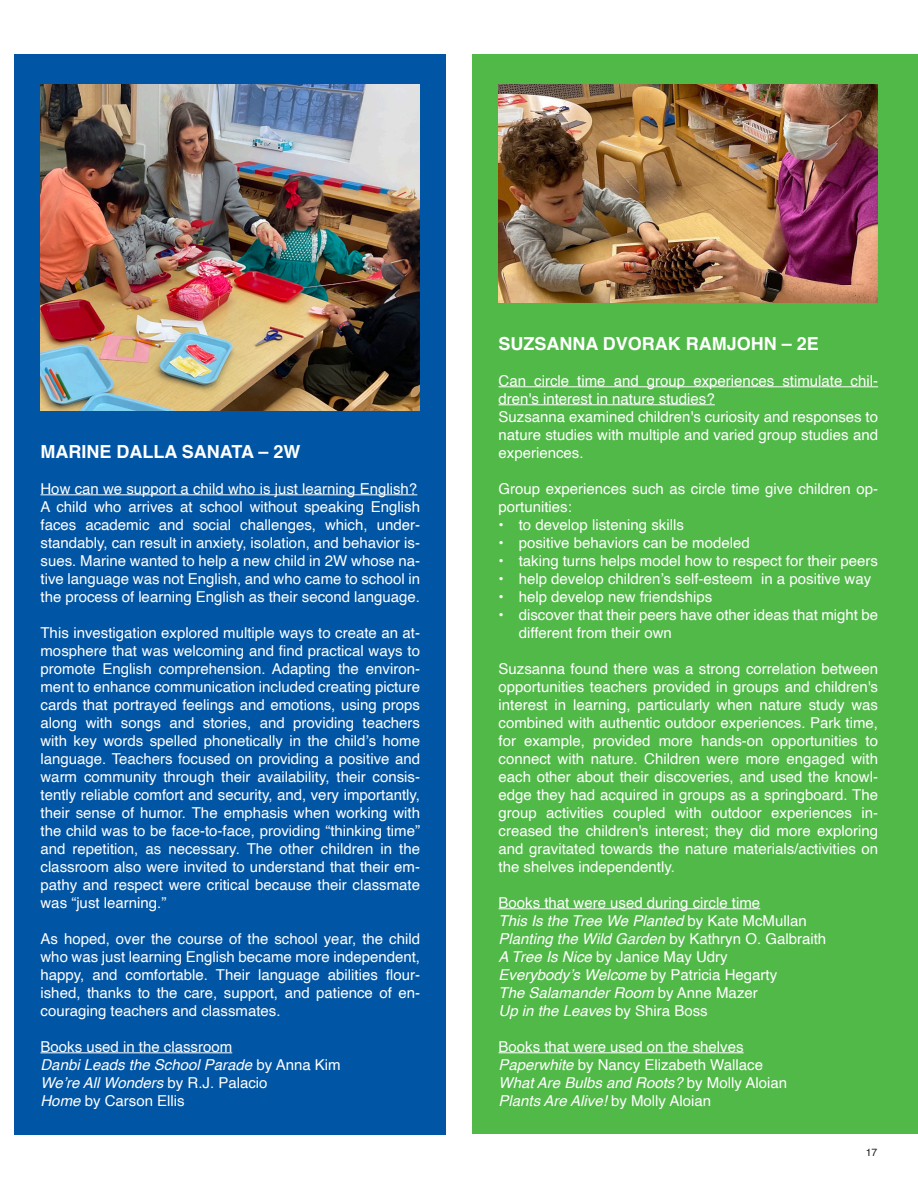
<style>
.page{position:relative;width:918px;height:1188px;background:#fff}
.page>*{position:absolute;margin:0;border:0;box-sizing:border-box;transform-origin:0 0}
.t1{font:700 18px "Helvetica";color:#fff}
.t2{font:15px/18px "Helvetica";color:#fff;text-align:justify}
.t3{font:italic 15px "Helvetica";color:#fff}
.t4{font:10.5px "Helvetica";color:#231f20}
.s1{font-style:normal}
.s2{font-style:italic}
</style>
<div class="page">
<div style="left:14px;top:54px;width:432px;height:1081px;background:#0155a5"></div>
<div style="left:472px;top:54px;width:446px;height:1080px;background:#51b948"></div>
<img style="left:499px;top:84px;width:378px;height:219px">
<img style="left:40px;top:84px;width:379px;height:327px">
<hr style="left:40px;top:494px;width:377px;height:1px;background:#fff">
<hr style="left:40px;top:1052px;width:192px;height:1px;background:#fff">
<hr style="left:499px;top:386px;width:379px;height:1px;background:#fff">
<hr style="left:499px;top:404px;width:216px;height:1px;background:#fff">
<hr style="left:499px;top:908px;width:261px;height:1px;background:#fff">
<hr style="left:499px;top:1052px;width:245px;height:1px;background:#fff">
<p class="t1" style="left:40px;top:437px;width:262px">MARINE DALLA SANATA – 2W</p>
<p class="t2" style="left:40px;top:480px;width:378px">How can we support a child who is just learning English?</p>
<p class="t2" style="left:40px;top:498px;width:381px">A child who arrives at school without speaking English faces academic and social challenges, which, under&shy;standably, can result in anxiety, isolation, and behavior is&shy;sues. Marine wanted to help a new child in 2W whose na&shy;tive language was not English, and who came to school in the process of learning English as their second language.</p>
<p class="t2" style="left:40px;top:624px;width:381px">This investigation explored multiple ways to create an at&shy;mosphere that was welcoming and find practical ways to promote English comprehension. Adapting the environ&shy;ment to enhance communication included creating picture cards that portrayed feelings and emotions, using props along with songs and stories, and providing teachers with key words spelled phonetically in the child’s home language. Teachers focused on providing a positive and warm community through their availability, their consis&shy;tently reliable comfort and security, and, very importantly, their sense of humor. The emphasis when working with the child was to be face-to-face, providing “thinking time” and repetition, as necessary. The other children in the classroom also were invited to understand that their em&shy;pathy and respect were critical because their classmate was “just learning.”</p>
<p class="t2" style="left:40px;top:930px;width:381px">As hoped, over the course of the school year, the child who was just learning English became more independent, happy, and comfortable. Their language abilities flour&shy;ished, thanks to the care, support, and patience of en&shy;couraging teachers and classmates.</p>
<p class="t2" style="left:40px;top:1038px;width:193px">Books used in the classroom</p>
<p class="t3" style="left:40px;top:1053px;width:302px">Danbi Leads the School Parade <span class="s1">by Anna Kim</span></p>
<p class="t3" style="left:40px;top:1071px;width:229px">We’re All Wonders <span class="s1">by R.J. Palacio</span></p>
<p class="t2" style="left:40px;top:1092px;width:146px"><span class="s2">Home</span> by Carson Ellis</p>
<p class="t1" style="left:499px;top:329px;width:322px">SUZSANNA DVORAK RAMJOHN – 2E</p>
<p class="t2" style="left:499px;top:372px;width:381px">Can circle time and group experiences stimulate chil&shy;dren's interest in nature studies?</p>
<p class="t2" style="left:499px;top:408px;width:381px">Suzsanna examined children's curiosity and responses to nature studies with multiple and varied group studies and experiences.</p>
<p class="t2" style="left:499px;top:480px;width:381px">Group experiences such as circle time give children op&shy;portunities:</p>
<p class="t2" style="left:499px;top:516px;width:187px">• to develop listening skills</p>
<p class="t2" style="left:499px;top:534px;width:253px">• positive behaviors can be modeled</p>
<p class="t2" style="left:499px;top:552px;width:381px">• taking turns helps model how to respect for their peers</p>
<p class="t2" style="left:499px;top:570px;width:374px">• help develop children’s self-esteem in a positive way</p>
<p class="t2" style="left:499px;top:588px;width:215px">• help develop new friendships</p>
<p class="t2" style="left:519px;top:606px;width:361px;text-indent:-20px">• discover that their peers have other ideas that might be different from their own</p>
<p class="t2" style="left:499px;top:660px;width:381px">Suzsanna found there was a strong correlation between opportunities teachers provided in groups and children's interest in learning, particularly when nature study was combined with authentic outdoor experiences. Park time, for example, provided more hands-on opportunities to connect with nature. Children were more engaged with each other about their discoveries, and used the knowl&shy;edge they had acquired in groups as a springboard. The group activities coupled with outdoor experiences in&shy;creased the children's interest; they did more exploring and gravitated towards the nature materials/activities on the shelves independently.</p>
<p class="t2" style="left:499px;top:894px;width:263px">Books that were used during circle time</p>
<p class="t3" style="left:499px;top:909px;width:310px">This Is the Tree We Planted <span class="s1">by Kate McMullan</span></p>
<p class="t3" style="left:499px;top:927px;width:329px">Planting the Wild Garden <span class="s1">by Kathryn O. Galbraith</span></p>
<p class="t2" style="left:499px;top:948px;width:231px"><span class="s2">A Tree Is Nice</span> by Janice May Udry</p>
<p class="t3" style="left:499px;top:963px;width:280px">Everybody’s Welcome <span class="s1">by Patricia Hegarty</span></p>
<p class="t3" style="left:499px;top:981px;width:261px">The Salamander Room <span class="s1">by Anne Mazer</span></p>
<p class="t3" style="left:499px;top:999px;width:211px">Up in the Leaves <span class="s1">by Shira Boss</span></p>
<p class="t2" style="left:499px;top:1038px;width:247px">Books that were used on the shelves</p>
<p class="t2" style="left:499px;top:1056px;width:266px"><span class="s2">Paperwhite</span> by Nancy Elizabeth Wallace</p>
<p class="t3" style="left:499px;top:1071px;width:290px">What Are Bulbs and Roots? <span class="s1">by Molly Aloian</span></p>
<p class="t3" style="left:499px;top:1089px;width:214px">Plants Are Alive! <span class="s1">by Molly Aloian</span></p>
<p class="t4" style="left:866px;top:1144px;width:13px">17</p>
</div>
